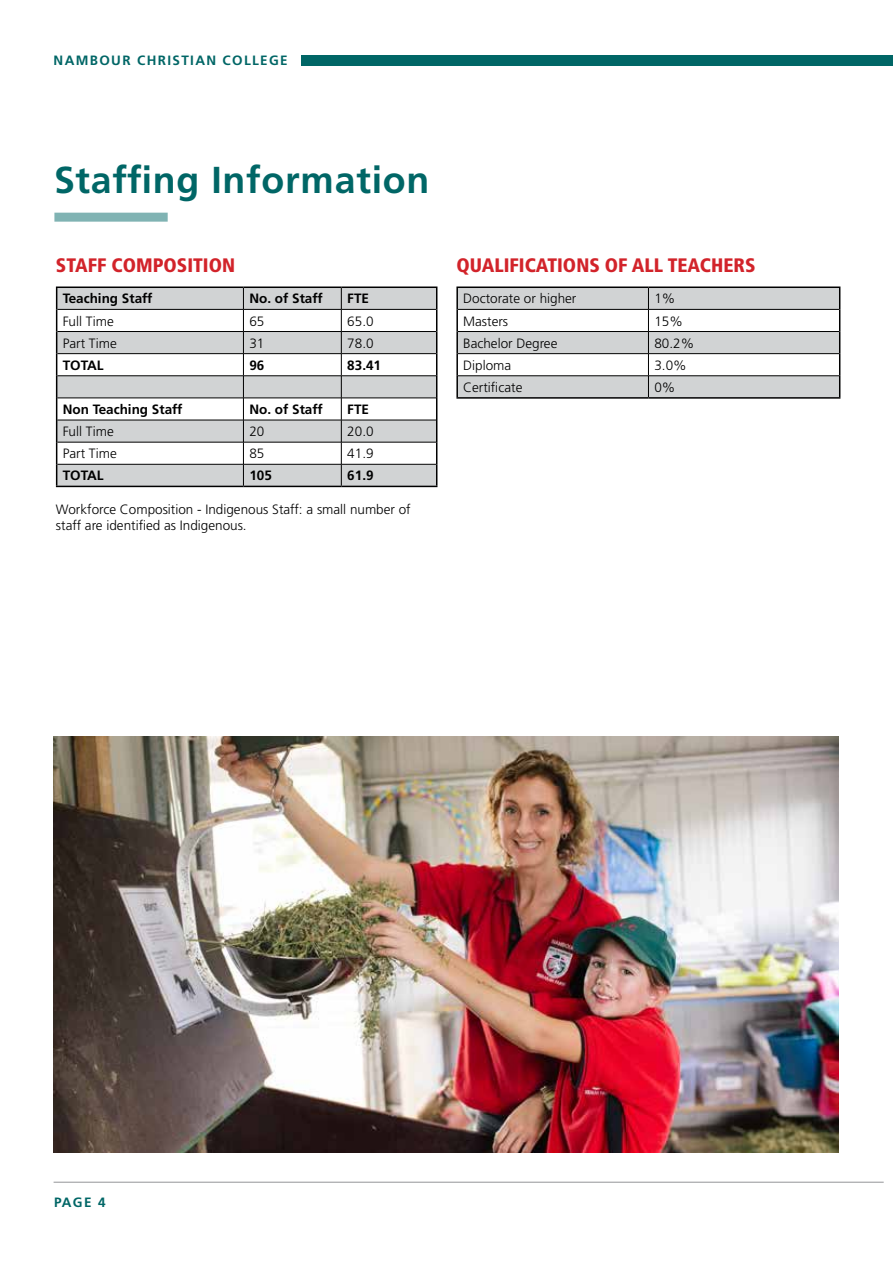
<style>
.page{position:relative;width:893px;height:1263px;background:#fff}
.page>*{position:absolute;margin:0;border:0;box-sizing:border-box;transform-origin:0 0}
.t1{font:700 37.5px "Frutiger LT Std";letter-spacing:.02em;color:#066}
.t2{font:900 condensed 19.5px "Frutiger LT Std";color:#d2232a}
.t3{font:300 13.5px/16.2px "Frutiger LT Std";color:#000}
.t4{font:700 13.5px "Frutiger LT Std";color:#000}
.t5{font:700 13.5px "Frutiger LT Std";letter-spacing:.1em;color:#066}
</style>
<div class="page">
<div style="left:301px;top:56px;width:592px;height:10px;background:#066"></div>
<hr style="left:54px;top:1182px;width:830px;height:1px;background:#939598">
<div style="left:54px;top:213px;width:114px;height:9px;background:#80b3b3"></div>
<div style="left:57px;top:288px;width:379px;height:198px;background:#d1d3d4"></div>
<svg style="left:57px;top:310px;width:379px;height:154px"></svg>
<hr style="left:56px;top:286px;width:187px;height:2px;background:#000">
<hr style="left:243px;top:286px;width:98px;height:2px;background:#000">
<hr style="left:341px;top:286px;width:96px;height:2px;background:#000">
<svg style="left:56px;top:288px;width:1px;height:198px"></svg>
<svg style="left:436px;top:288px;width:1px;height:198px"></svg>
<hr style="left:56px;top:486px;width:187px;height:1px;background:#000">
<hr style="left:243px;top:486px;width:98px;height:1px;background:#000">
<hr style="left:341px;top:486px;width:96px;height:1px;background:#000">
<hr style="left:57px;top:309px;width:186px;height:1px;background:#000">
<hr style="left:243px;top:309px;width:98px;height:1px;background:#000">
<hr style="left:341px;top:309px;width:95px;height:1px;background:#000">
<hr style="left:57px;top:331px;width:186px;height:1px;background:#000">
<hr style="left:243px;top:331px;width:98px;height:1px;background:#000">
<hr style="left:341px;top:331px;width:95px;height:1px;background:#000">
<hr style="left:57px;top:353px;width:186px;height:1px;background:#000">
<hr style="left:243px;top:353px;width:98px;height:1px;background:#000">
<hr style="left:341px;top:353px;width:95px;height:1px;background:#000">
<hr style="left:57px;top:375px;width:186px;height:1px;background:#000">
<hr style="left:243px;top:375px;width:98px;height:1px;background:#000">
<hr style="left:341px;top:375px;width:95px;height:1px;background:#000">
<hr style="left:57px;top:398px;width:186px;height:1px;background:#000">
<hr style="left:243px;top:398px;width:98px;height:1px;background:#000">
<hr style="left:341px;top:398px;width:95px;height:1px;background:#000">
<hr style="left:57px;top:420px;width:186px;height:1px;background:#000">
<hr style="left:243px;top:420px;width:98px;height:1px;background:#000">
<hr style="left:341px;top:420px;width:95px;height:1px;background:#000">
<hr style="left:57px;top:442px;width:186px;height:1px;background:#000">
<hr style="left:243px;top:442px;width:98px;height:1px;background:#000">
<hr style="left:341px;top:442px;width:95px;height:1px;background:#000">
<hr style="left:57px;top:464px;width:186px;height:1px;background:#000">
<hr style="left:243px;top:464px;width:98px;height:1px;background:#000">
<svg style="left:243px;top:288px;width:1px;height:198px"></svg>
<hr style="left:341px;top:464px;width:95px;height:1px;background:#000">
<svg style="left:341px;top:288px;width:1px;height:198px"></svg>
<hr style="left:456px;top:286px;width:192px;height:2px;background:#000">
<hr style="left:456px;top:288px;width:2px;height:21px;background:#000">
<hr style="left:648px;top:286px;width:192px;height:2px;background:#000">
<hr style="left:456px;top:309px;width:2px;height:22px;background:#000">
<hr style="left:456px;top:331px;width:2px;height:23px;background:#000">
<hr style="left:456px;top:354px;width:2px;height:22px;background:#000">
<hr style="left:456px;top:376px;width:2px;height:21px;background:#000">
<hr style="left:456px;top:397px;width:192px;height:2px;background:#000">
<hr style="left:648px;top:397px;width:192px;height:2px;background:#000">
<svg style="left:457px;top:287px;width:383px;height:111px"></svg>
<img style="left:54px;top:736px;width:785px;height:417px">
<p class="t5" style="left:54px;top:52px;width:236px">NAMBOUR CHRISTIAN COLLEGE</p>
<h1 class="t1" style="left:54px;top:158px;width:377px">Staffing Information</h1>
<h2 class="t2" style="left:56px;top:253px;width:181px">STAFF COMPOSITION</h2>
<p class="t4" style="left:63px;top:291px;width:91px">Teaching Staff</p>
<p class="t4" style="left:249px;top:291px;width:75px">No. of Staff</p>
<p class="t4" style="left:347px;top:291px;width:23px">FTE</p>
<p class="t3" style="left:63px;top:313px;width:53px">Full Time</p>
<p class="t3" style="left:249px;top:313px;width:17px">65</p>
<p class="t3" style="left:347px;top:313px;width:28px">65.0</p>
<p class="t3" style="left:63px;top:335px;width:56px">Part Time</p>
<p class="t3" style="left:249px;top:335px;width:17px">31</p>
<p class="t3" style="left:347px;top:335px;width:28px">78.0</p>
<p class="t4" style="left:63px;top:357px;width:42px">TOTAL</p>
<p class="t4" style="left:249px;top:357px;width:17px">96</p>
<p class="t4" style="left:347px;top:357px;width:35px">83.41</p>
<p class="t4" style="left:63px;top:401px;width:121px">Non Teaching Staff</p>
<p class="t4" style="left:249px;top:401px;width:75px">No. of Staff</p>
<p class="t4" style="left:347px;top:401px;width:23px">FTE</p>
<p class="t3" style="left:63px;top:424px;width:53px">Full Time</p>
<p class="t3" style="left:249px;top:424px;width:17px">20</p>
<p class="t3" style="left:347px;top:424px;width:28px">20.0</p>
<p class="t3" style="left:63px;top:446px;width:56px">Part Time</p>
<p class="t3" style="left:249px;top:446px;width:17px">85</p>
<p class="t3" style="left:347px;top:446px;width:28px">41.9</p>
<p class="t4" style="left:63px;top:468px;width:42px">TOTAL</p>
<p class="t4" style="left:249px;top:468px;width:24px">105</p>
<p class="t4" style="left:347px;top:468px;width:28px">61.9</p>
<p class="t3" style="left:56px;top:501px;width:356px">Workforce Composition - Indigenous Staff: a small number of staff are identified as Indigenous.</p>
<h2 class="t2" style="left:456px;top:253px;width:301px">QUALIFICATIONS OF ALL TEACHERS</h2>
<p class="t3" style="left:463px;top:291px;width:115px">Doctorate or higher</p>
<p class="t3" style="left:654px;top:291px;width:23px">1%</p>
<p class="t3" style="left:463px;top:313px;width:46px">Masters</p>
<p class="t3" style="left:654px;top:313px;width:30px">15%</p>
<p class="t3" style="left:463px;top:335px;width:96px">Bachelor Degree</p>
<p class="t3" style="left:654px;top:335px;width:41px">80.2%</p>
<p class="t3" style="left:463px;top:357px;width:50px">Diploma</p>
<p class="t3" style="left:654px;top:357px;width:34px">3.0%</p>
<p class="t3" style="left:463px;top:379px;width:61px">Certificate</p>
<p class="t3" style="left:654px;top:379px;width:23px">0%</p>
<p class="t5" style="left:54px;top:1194px;width:53px">PAGE 4</p>
</div>
